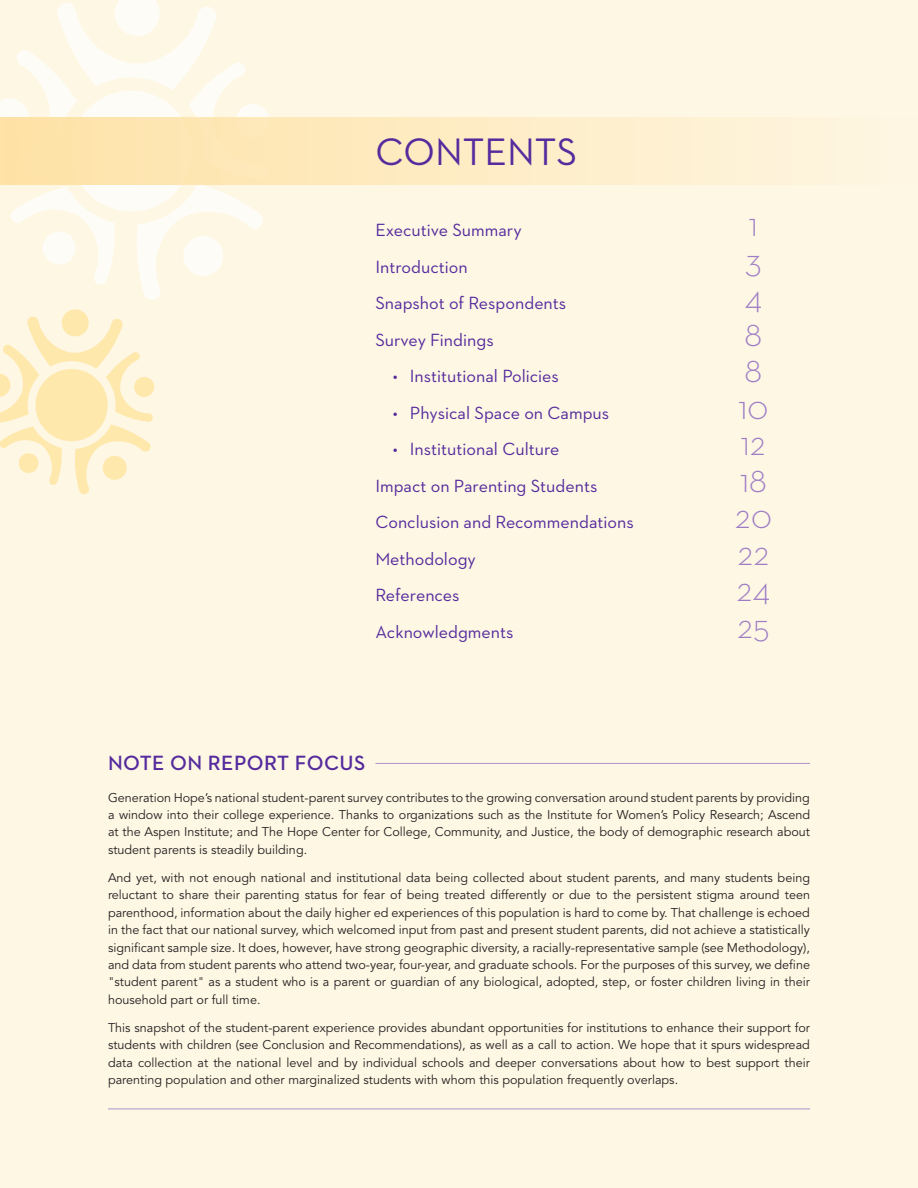
<style>
.page{position:relative;width:918px;height:1188px;background:#fef7e4}
.page>*{position:absolute;margin:0;border:0;box-sizing:border-box;transform-origin:0 0}
.t1{font:39px "Neutraface 2 Text";color:#552b9d}
.t2{font:300 34.5px "Neutraface 2 Text";color:#9e7dc5}
.t3{font:600 21px "Neutraface 2 Text";letter-spacing:.02em;color:#552b9d}
.t4{font:18px "Neutraface 2 Text";color:#552b9d}
.t5{font:12.6px/17.4px "Avenir LT Std";color:#231f20;text-align:justify}
</style>
<div class="page">
<svg style="left:0;top:0;width:269px;height:300px"></svg>
<div style="left:0;top:117px;width:918px;height:68px;background:linear-gradient(to right,#fee2a6,#fef6e3)"></div>
<svg style="left:0;top:309px;width:155px;height:186px"></svg>
<hr style="left:375px;top:763px;width:435px;height:1px;background:#af91cf">
<hr style="left:108px;top:1108px;width:702px;height:1px;background:#af91cf">
<h1 class="t1" style="left:375px;top:128px;width:203px">CONTENTS</h1>
<h3 class="t4" style="left:375px;top:219px;width:148px">Executive Summary</h3>
<h2 class="t2" style="left:749px;top:203px;width:11px">1</h2>
<h3 class="t4" style="left:375px;top:255px;width:94px">Introduction</h3>
<h2 class="t2" style="left:745px;top:239px;width:18px">3</h2>
<h3 class="t4" style="left:375px;top:292px;width:192px">Snapshot of Respondents</h3>
<h2 class="t2" style="left:745px;top:276px;width:19px">4</h2>
<h3 class="t4" style="left:375px;top:328px;width:120px">Survey Findings</h3>
<h2 class="t2" style="left:745px;top:313px;width:19px">8</h2>
<h3 class="t4" style="left:393px;top:365px;width:168px">• Institutional Policies</h3>
<h2 class="t2" style="left:745px;top:349px;width:19px">8</h2>
<h3 class="t4" style="left:393px;top:401px;width:218px">• Physical Space on Campus</h3>
<h2 class="t2" style="left:738px;top:386px;width:31px">10</h2>
<h3 class="t4" style="left:393px;top:438px;width:168px">• Institutional Culture</h3>
<h2 class="t2" style="left:741px;top:422px;width:27px">12</h2>
<h3 class="t4" style="left:375px;top:474px;width:224px">Impact on Parenting Students</h3>
<h2 class="t2" style="left:740px;top:459px;width:28px">18</h2>
<h3 class="t4" style="left:375px;top:511px;width:260px">Conclusion and Recommendations</h3>
<h2 class="t2" style="left:735px;top:495px;width:38px">20</h2>
<h3 class="t4" style="left:375px;top:548px;width:102px">Methodology</h3>
<h2 class="t2" style="left:737px;top:532px;width:34px">22</h2>
<h3 class="t4" style="left:375px;top:584px;width:86px">References</h3>
<h2 class="t2" style="left:737px;top:568px;width:35px">24</h2>
<h3 class="t4" style="left:375px;top:621px;width:140px">Acknowledgments</h3>
<h2 class="t2" style="left:737px;top:605px;width:34px">25</h2>
<h3 class="t3" style="left:108px;top:750px;width:259px">NOTE ON REPORT FOCUS</h3>
<p class="t5" style="left:108px;top:789px;width:704px">Generation Hope’s national student-parent survey contributes to the growing conversation around student parents by providing a window into their college experience. Thanks to organizations such as the Institute for Women’s Policy Research; Ascend at the Aspen Institute; and The Hope Center for College, Community, and Justice, the body of demographic research about student parents is steadily building.</p>
<p class="t5" style="left:108px;top:869px;width:704px">And yet, with not enough national and institutional data being collected about student parents, and many students being reluctant to share their parenting status for fear of being treated differently or due to the persistent stigma around teen parenthood, information about the daily higher ed experiences of this population is hard to come by. That challenge is echoed in the fact that our national survey, which welcomed input from past and present student parents, did not achieve a statistically significant sample size. It does, however, have strong geographic diversity, a racially-representative sample (see Methodology), and data from student parents who attend two-year, four-year, and graduate schools. For the purposes of this survey, we define "student parent" as a student who is a parent or guardian of any biological, adopted, step, or foster children living in their household part or full time.</p>
<p class="t5" style="left:108px;top:1019px;width:704px">This snapshot of the student-parent experience provides abundant opportunities for institutions to enhance their support for students with children (see Conclusion and Recommendations), as well as a call to action. We hope that it spurs widespread data collection at the national level and by individual schools and deeper conversations about how to best support their parenting population and other marginalized students with whom this population frequently overlaps.</p>
</div>
